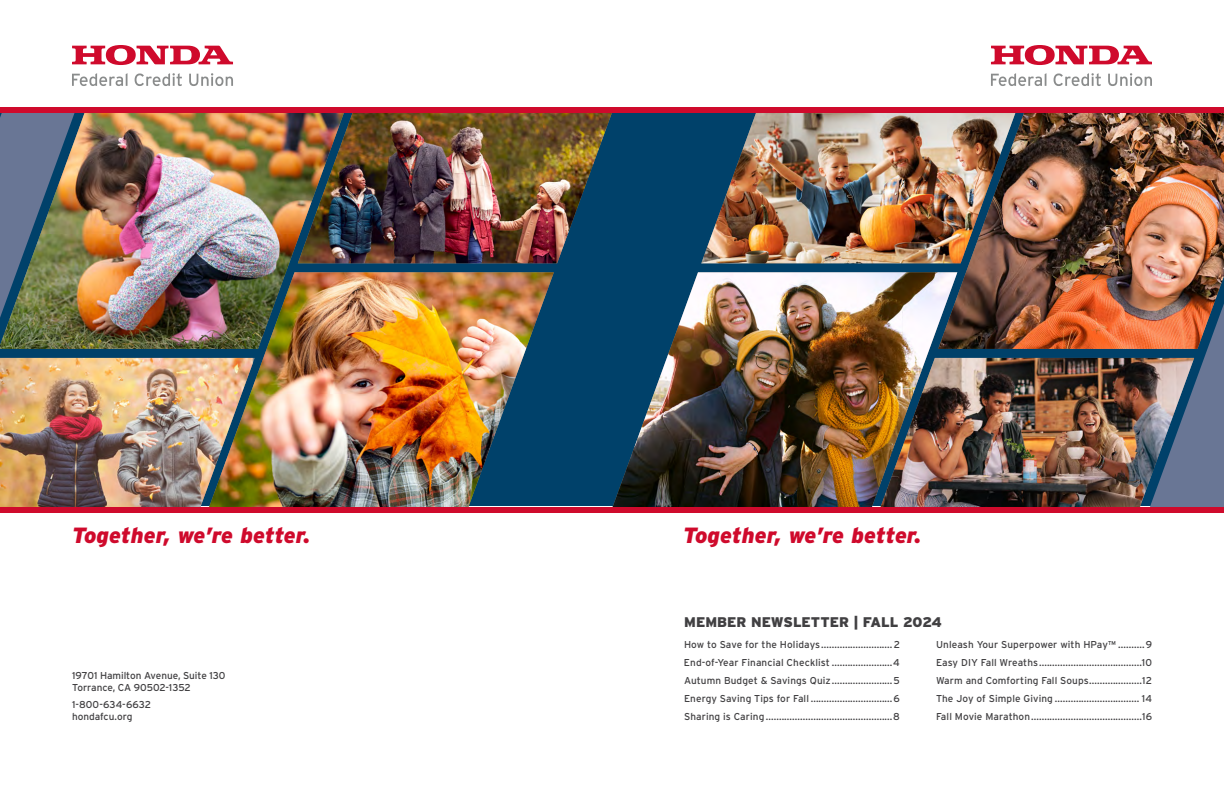
<style>
.page{position:relative;width:1224px;height:792px;background:#fff}
.page>*{position:absolute;margin:0;border:0;box-sizing:border-box;transform-origin:0 0}
.t1{font:italic 900 22px "Interstate";letter-spacing:-.005em;color:#cf0a2c}
.t2{font:900 14px "Interstate";color:#414042}
.t3{font:10px/18px "Interstate";color:#414042;text-align:justify}
</style>
<div class="page">
<div style="left:0;top:109px;width:1224px;height:401px;background:#00416a"></div>
<svg style="left:1154px;top:349px;width:70px;height:158px;background:#5c6f8f"></svg>
<img style="left:344px;top:113px;width:268px;height:150px">
<img style="left:209px;top:272px;width:345px;height:235px">
<img style="left:701px;top:113px;width:237px;height:150px">
<img style="left:612px;top:272px;width:345px;height:235px">
<img style="left:0;top:113px;width:344px;height:236px">
<img style="left:0;top:358px;width:253px;height:149px">
<img style="left:880px;top:358px;width:314px;height:149px">
<img style="left:938px;top:113px;width:286px;height:236px">
<svg style="left:991px;top:45px;width:161px;height:20px"></svg>
<svg style="left:991px;top:73px;width:55px;height:13px"></svg>
<svg style="left:1054px;top:73px;width:47px;height:13px"></svg>
<svg style="left:1108px;top:73px;width:44px;height:13px"></svg>
<svg style="left:72px;top:45px;width:161px;height:20px"></svg>
<svg style="left:72px;top:73px;width:56px;height:13px"></svg>
<svg style="left:135px;top:73px;width:47px;height:13px"></svg>
<svg style="left:189px;top:73px;width:44px;height:13px"></svg>
<div style="left:0;top:107px;width:1224px;height:6px;background:#cf0a2c"></div>
<div style="left:0;top:507px;width:1224px;height:6px;background:#cf0a2c"></div>
<h1 class="t1" style="left:72px;top:523px;width:240px">Together, we’re better.</h1>
<h1 class="t1" style="left:683px;top:523px;width:240px">Together, we’re better.</h1>
<p class="t3" style="left:72px;top:670px;width:155px;line-height:12px">19701 Hamilton Avenue, Suite 130<br>Torrance, CA 90502-1352</p>
<p class="t3" style="left:72px;top:698px;width:81px;line-height:12px">1-800-634-6632 hondafcu.org</p>
<h2 class="t2" style="left:684px;top:614px;width:259px">MEMBER NEWSLETTER | FALL 2024</h2>
<p class="t3" style="left:684px;top:635px;width:218px">How to Save for the Holidays...........................2<br>End-of-Year Financial Checklist .......................4<br>Autumn Budget &amp; Savings Quiz.......................5<br>Energy Saving Tips for Fall ...............................6<br>Sharing is Caring................................................8</p>
<p class="t3" style="left:936px;top:635px;width:217px">Unleash Your Superpower with HPay™ ..........9<br>Easy DIY Fall Wreaths.......................................10<br>Warm and Comforting Fall Soups....................12<br>The Joy of Simple Giving ................................ 14<br>Fall Movie Marathon..........................................16</p>
</div>
